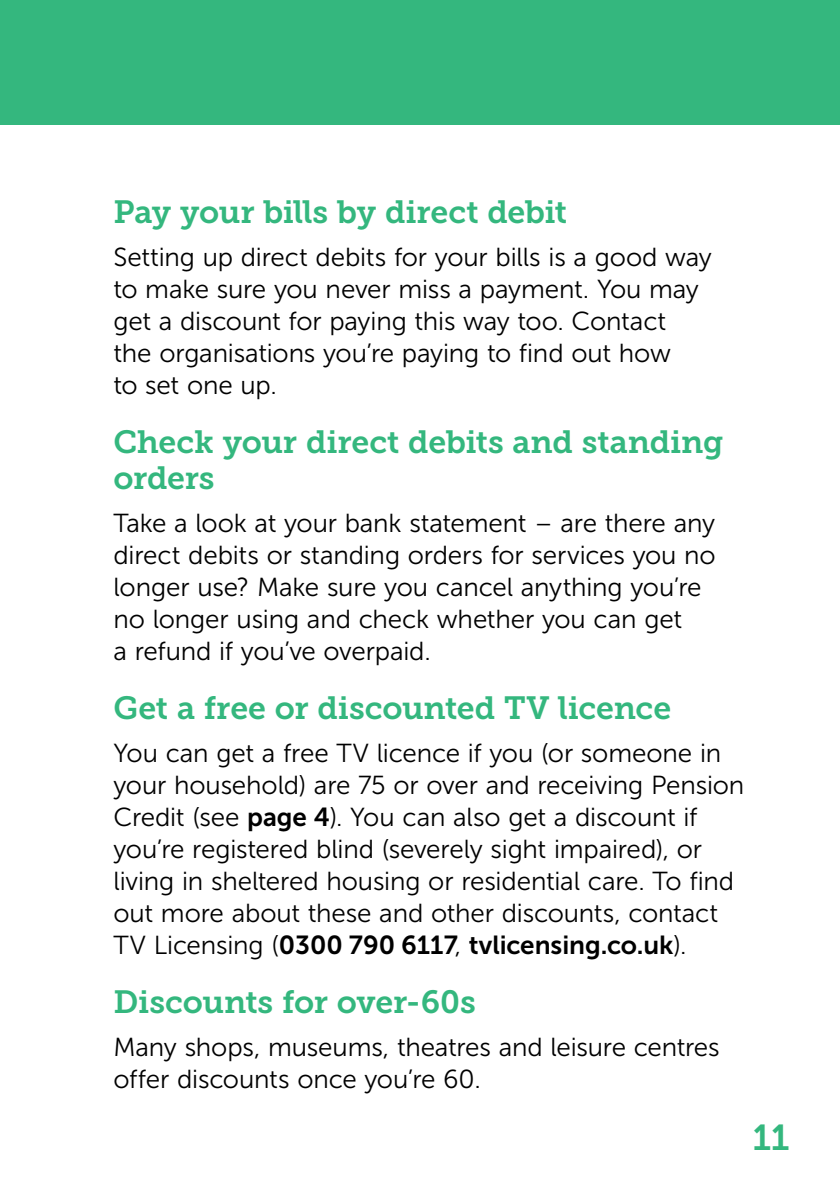
<style>
.page{position:relative;width:840px;height:1191px;background:#fff}
.page>*{position:absolute;margin:0;border:0;box-sizing:border-box;transform-origin:0 0}
.t1{font:36px "Museo Slab 700";color:#34b77e}
.t2{font:32px/36px "Museo Slab 700";letter-spacing:-.005em;color:#34b77e}
.Body{font:26px/32px "Museo Sans 300";letter-spacing:-.005em;color:#000}
.s1{font-family:"Museo Sans 700"}
</style>
<div class="page">
<div style="left:0;top:0;width:839px;height:125px;background:#34b77e"></div>
<h3 class="t2" style="left:113px;top:194px;width:455px">Pay your bills by direct debit</h3>
<p class="Body" style="left:113px;top:241px;width:599px">Setting up direct debits for your bills is a good way to make sure you never miss a payment. You may get a discount for paying this way too. Contact<br>the organisations you’re paying to find out how<br>to set one up.</p>
<h3 class="t2" style="left:113px;top:424px;width:611px">Check your direct debits and standing orders</h3>
<p class="Body" style="left:113px;top:507px;width:603px">Take a look at your bank statement – are there any direct debits or standing orders for services you no longer use? Make sure you cancel anything you’re no longer using and check whether you can get<br>a refund if you’ve overpaid.</p>
<h3 class="t2" style="left:113px;top:690px;width:559px">Get a free or discounted TV licence</h3>
<p class="Body" style="left:113px;top:737px;width:632px">You can get a free TV licence if you (or someone in your household) are 75 or over and receiving Pension Credit (see <span class="s1">page 4</span>). You can also get a discount if you’re registered blind (severely sight impaired), or living in sheltered housing or residential care. To find out more about these and other discounts, contact TV Licensing (<span class="s1">0300 790 6117</span>, <span class="s1">tvlicensing.co.uk</span>).</p>
<h3 class="t2" style="left:113px;top:984px;width:364px">Discounts for over-60s</h3>
<p class="Body" style="left:113px;top:1031px;width:607px">Many shops, museums, theatres and leisure centres offer discounts once you’re 60.</p>
<h1 class="t1" style="left:752px;top:1117px;width:38px">11</h1>
</div>
